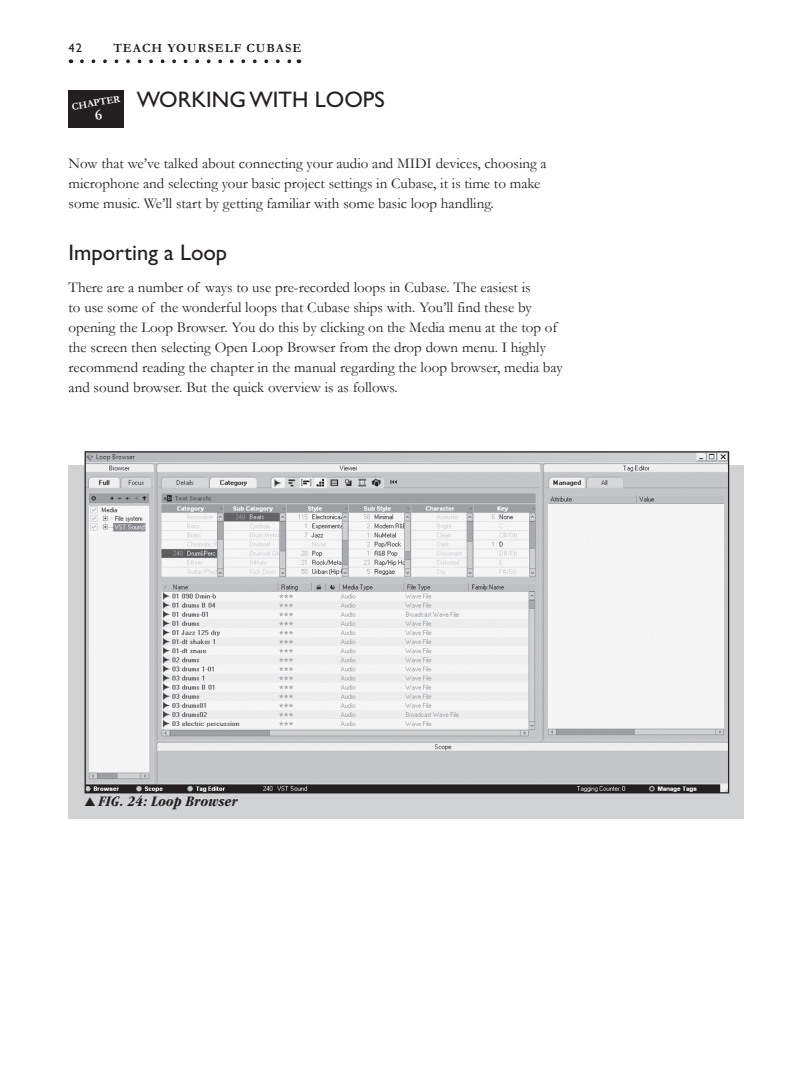
<style>
.page{position:relative;width:811px;height:1081px;background:#fff}
.page>*{position:absolute;margin:0;border:0;box-sizing:border-box;transform-origin:0 0}
.t1{font:22.5px "Gill Sans";color:#231f20}
.t2{font:15px/20px "Garamond";color:#231f20}
.t3{font:italic 700 condensed 15px "Garamond";letter-spacing:.02em;color:#231f20}
.t4{font:700 12.5px "Garamond";letter-spacing:.08em;color:#231f20}
.t5{font:12.5px "Gill Sans";color:#231f20}
.t6{font:700 10px "Garamond";color:#fff}
</style>
<div class="page">
<svg style="left:71px;top:59px;width:227px;height:4px"></svg>
<svg style="left:82px;top:59px;width:210px;height:4px"></svg>
<div style="left:68px;top:90px;width:55px;height:37px;background:#231f20"></div>
<div style="left:69px;top:465px;width:675px;height:354px;background:#d1d2d4"></div>
<img style="left:86px;top:453px;width:641px;height:338px">
<p class="t5" style="left:69px;top:41px;width:8px">42</p>
<p class="t4" style="left:113px;top:39px;width:189px">TEACH YOURSELF CUBASE</p>
<p class="t6" style="left:71px;top:100px;width:51px;rotate:-10deg">CHAPT ER</p>
<h1 class="t1" style="left:137px;top:87px;width:249px">WorkingWith Loops</h1>
<p class="t2" style="left:69px;top:153px;width:479px">Now that we’ve talked about connecting your audio and MIDI devices, choosing a microphone and selecting your basic project settings in Cubase, it is time to make some music. We’ll start by getting familiar with some basic loop handling.</p>
<h1 class="t1" style="left:69px;top:240px;width:160px">Importing a Loop</h1>
<p class="t2" style="left:69px;top:276px;width:495px">There are a number of ways to use pre-recorded loops in Cubase. The easiest is<br>to use some of the wonderful loops that Cubase ships with. You’ll find these by opening the Loop Browser. You do this by clicking on the Media menu at the top of the screen then selecting Open Loop Browser from the drop down menu. I highly recommend reading the chapter in the manual regarding the loop browser, media bay and sound browser. But the quick overview is as follows.</p>
<p class="t3" style="left:84px;top:792px;width:155px">▲ FIG. 24: Loop Browser</p>
</div>
